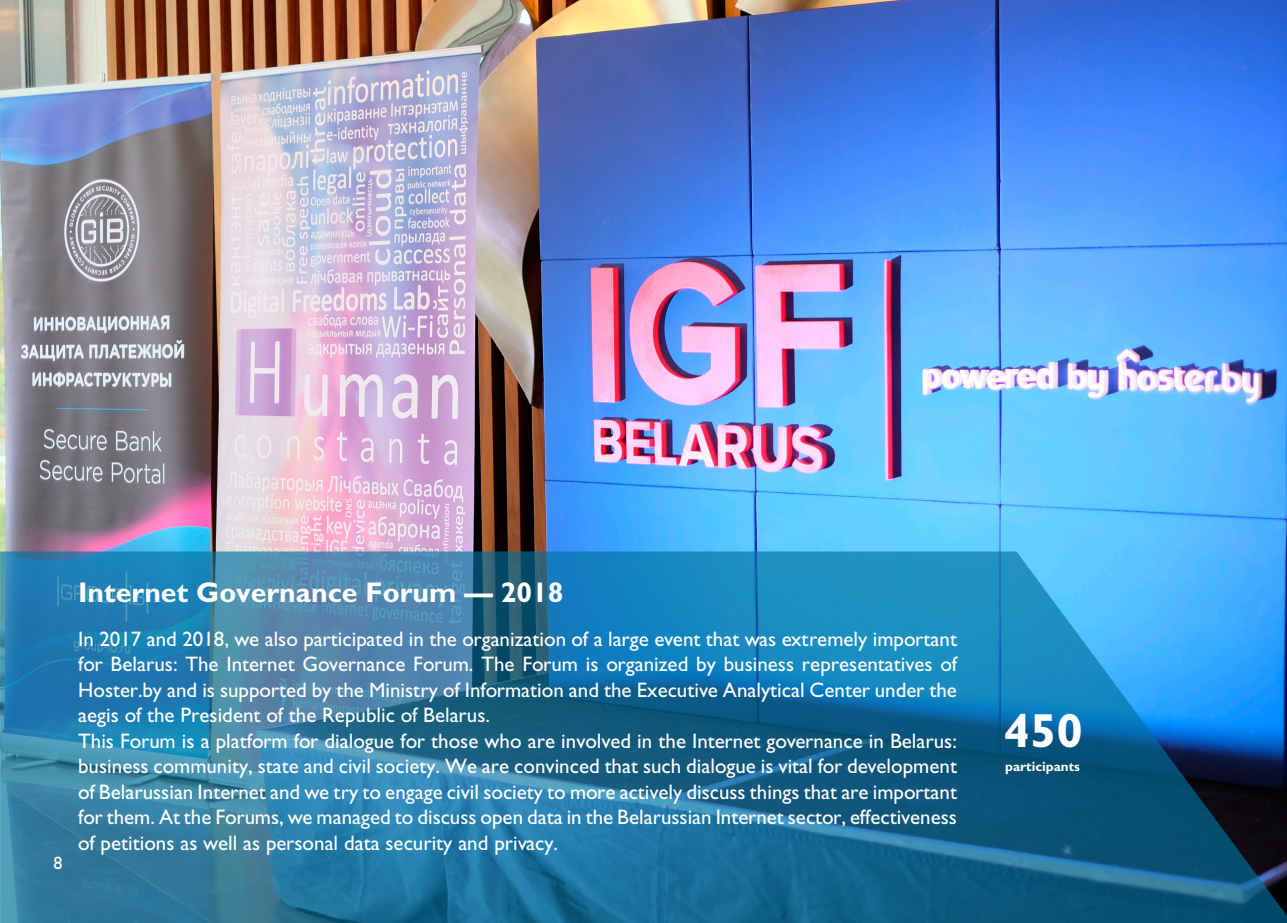
<style>
.page{position:relative;width:1287px;height:923px;background:#fff}
.page>*{position:absolute;margin:0;border:0;box-sizing:border-box;transform-origin:0 0}
.t1{font:700 48px "Gals C";color:#fff}
.t2{font:700 28.5px "Gals C";color:#fff}
.t3{font:21px/25.5px "Gals C";color:#fff;text-align:justify}
.t4{font:18px "Gals C";color:#fff}
.t5{font:700 13.5px "Gals C";color:#fff}
</style>
<div class="page">
<img style="left:0;top:0;width:1287px;height:551px">
<svg style="left:0;top:551px;width:1287px;height:371px;background:#2377a4"></svg>
<p class="t4" style="left:54px;top:853px;width:10px">8</p>
<p class="t2" style="left:78px;top:577px;width:487px">Internet Governance Forum — 2018</p>
<p class="t3" style="left:78px;top:626px;width:880px">In 2017 and 2018, we also participated in the organization of a large event that was extremely important for Belarus: The Internet Governance Forum. The Forum is organized by business representatives of Hoster.by and is supported by the Ministry of Information and the Executive Analytical Center under the aegis of the President of the Republic of Belarus.</p>
<p class="t3" style="left:78px;top:728px;width:880px">This Forum is a platform for dialogue for those who are involved in the Internet governance in Belarus: business community, state and civil society. We are convinced that such dialogue is vital for development of Belarussian Internet and we try to engage civil society to more actively discuss things that are important for them. At the Forums, we managed to discuss open data in the Belarussian Internet sector, effectiveness of petitions as well as personal data security and privacy.</p>
<p class="t1" style="left:1004px;top:704px;width:81px">450</p>
<p class="t5" style="left:1005px;top:758px;width:76px">participants</p>
</div>
